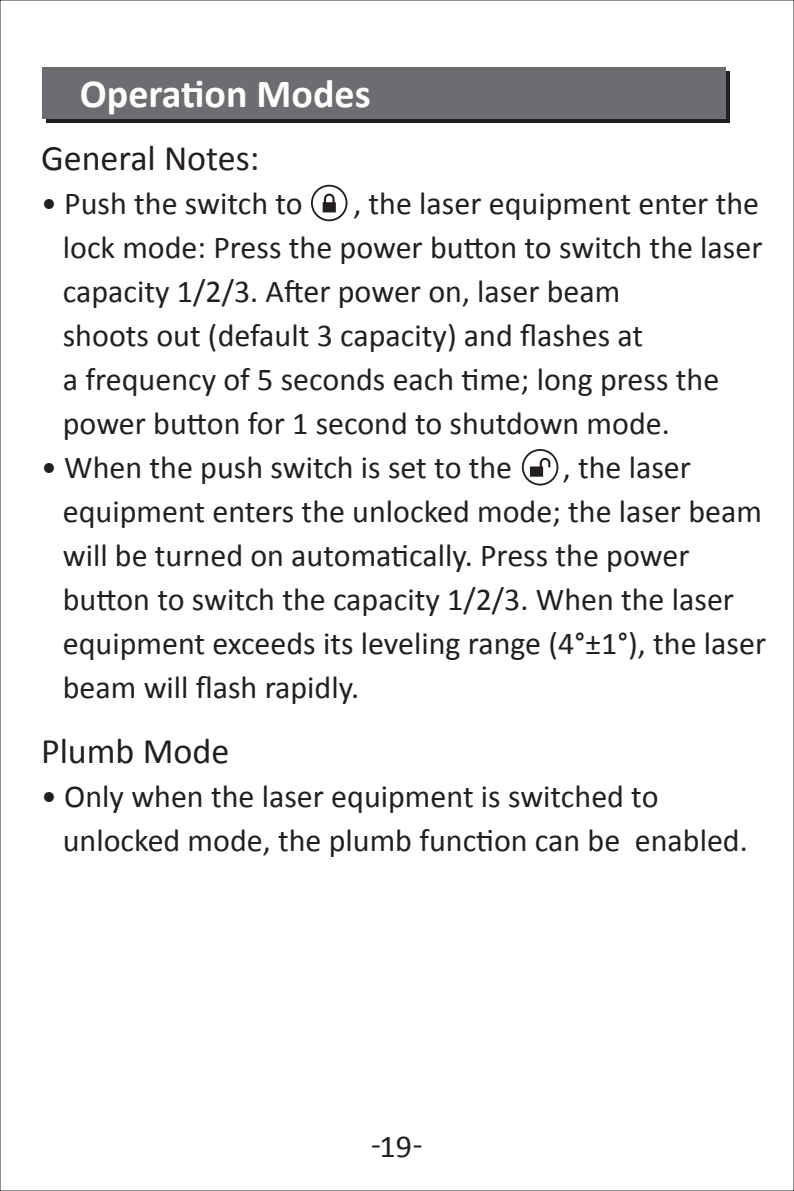
<style>
.page{position:relative;width:794px;height:1191px;background:#fff}
.page>*{position:absolute;margin:0;border:0;box-sizing:border-box;transform-origin:0 0}
.t1{font:700 39.9px "Calibri";color:#fff}
.t2{font:36.05px "Calibri";color:#231f20}
.t3{font:31.85px/44.1px "Calibri";color:#231f20}
</style>
<div class="page">
<div style="left:46px;top:71px;width:683px;height:51px;background:#231f20"></div>
<div style="left:43px;top:68px;width:682px;height:51px;background:#6c6d70"></div>
<svg style="left:311px;top:185px;width:36px;height:36px"></svg>
<svg style="left:522px;top:449px;width:36px;height:36px"></svg>
<p class="t1" style="left:80px;top:68px;width:292px">Operation Modes</p>
<p class="t2" style="left:41px;top:135px;width:220px">General Notes:</p>
<p class="t3" style="left:41px;top:181px;width:263px">• Push the switch to</p>
<p class="t3" style="left:63px;top:181px;width:701px;text-indent:290px">, the laser equipment enter the lock mode: Press the power button to switch the laser capacity 1/2/3. After power on, laser beam<br>shoots out (default 3 capacity) and flashes at<br>a frequency of 5 seconds each time; long press the power button for 1 second to shutdown mode.</p>
<p class="t3" style="left:41px;top:445px;width:472px">• When the push switch is set to the</p>
<p class="t3" style="left:63px;top:445px;width:705px;text-indent:500px">, the laser equipment enters the unlocked mode; the laser beam will be turned on automatically. Press the power button to switch the capacity 1/2/3. When the laser equipment exceeds its leveling range (4°±1°), the laser beam will flash rapidly.</p>
<p class="t2" style="left:41px;top:728px;width:190px">Plumb Mode</p>
<p class="t3" style="left:63px;top:774px;width:686px;text-indent:-22px">• Only when the laser equipment is switched to unlocked mode, the plumb function can be enabled.</p>
<p class="t3" style="left:371px;top:1124px;width:53px">-19-</p>
</div>
